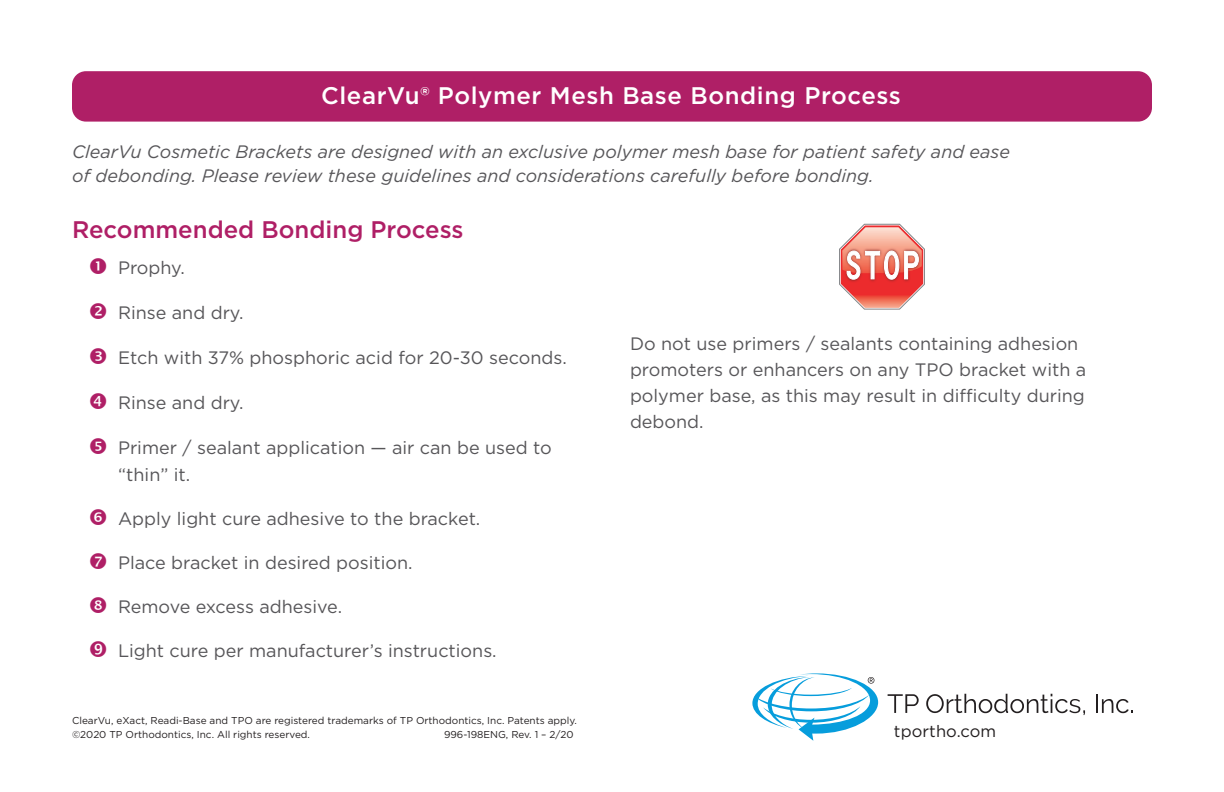
<style>
.page{position:relative;width:1224px;height:792px;background:#fff}
.page>*{position:absolute;margin:0;border:0;box-sizing:border-box;transform-origin:0 0}
.t1{font:500 24px "Gotham";letter-spacing:.025em;color:#fff}
.Body_Copy{font:500 24px "Gotham";color:#af1f66}
.Body_Copy-2{font:18px/26px "Gotham";color:#575659}
.Body_Copy-3{font:italic 18px/24px "Gotham";color:#575659}
.t2{font:16.4px "Gotham";letter-spacing:.005em;color:#231f20}
.t3{font:10px "Gotham";color:#231f20}
</style>
<div class="page">
<svg style="left:752px;top:673px;width:126px;height:68px"></svg>
<svg style="left:888px;top:694px;width:31px;height:19px"></svg>
<svg style="left:926px;top:694px;width:159px;height:21px"></svg>
<svg style="left:1096px;top:694px;width:37px;height:19px"></svg>
<div style="left:72px;top:71px;width:1080px;height:51px;background:#af1f66;border-radius:14px"></div>
<svg style="left:839px;top:224px;width:86px;height:86px"></svg>
<p class="t1" style="left:321px;top:80px;width:581px">ClearVu® Polymer Mesh Base Bonding Process</p>
<p class="Body_Copy-3" style="left:72px;top:139px;width:940px">ClearVu Cosmetic Brackets are designed with an exclusive polymer mesh base for patient safety and ease of debonding. Please review these guidelines and considerations carefully before bonding.</p>
<p class="Body_Copy" style="left:72px;top:214px;width:393px">Recommended Bonding Process</p>
<p class="Body_Copy-2" style="left:118px;top:254px;width:68px">Prophy.</p>
<p class="Body_Copy-2" style="left:118px;top:299px;width:127px">Rinse and dry.</p>
<p class="Body_Copy-2" style="left:118px;top:344px;width:450px">Etch with 37% phosphoric acid for 20-30 seconds.</p>
<p class="Body_Copy-2" style="left:118px;top:389px;width:127px">Rinse and dry.</p>
<p class="Body_Copy-2" style="left:118px;top:434px;width:435px">Primer / sealant application — air can be used to</p>
<p class="Body_Copy-2" style="left:118px;top:461px;width:74px">“thin” it.</p>
<p class="Body_Copy-2" style="left:118px;top:505px;width:364px">Apply light cure adhesive to the bracket.</p>
<p class="Body_Copy-2" style="left:118px;top:549px;width:296px">Place bracket in desired position.</p>
<p class="Body_Copy-2" style="left:118px;top:593px;width:226px">Remove excess adhesive.</p>
<p class="Body_Copy-2" style="left:118px;top:637px;width:380px">Light cure per manufacturer’s instructions.</p>
<p class="t3" style="left:72px;top:714px;width:507px">ClearVu, eXact, Readi-Base and TPO are registered trademarks of TP Orthodontics, Inc. Patents apply.</p>
<p class="t3" style="left:72px;top:728px;width:240px">©2020 TP Orthodontics, Inc. All rights reserved.</p>
<p class="t3" style="left:444px;top:728px;width:131px">996-198ENG, Rev. 1 – 2/20</p>
<p class="Body_Copy-2" style="left:630px;top:330px;width:458px">Do not use primers / sealants containing adhesion promoters or enhancers on any TPO bracket with a polymer base, as this may result in difficulty during debond.</p>
<p class="t2" style="left:894px;top:721px;width:104px">tportho.com</p>
</div>
